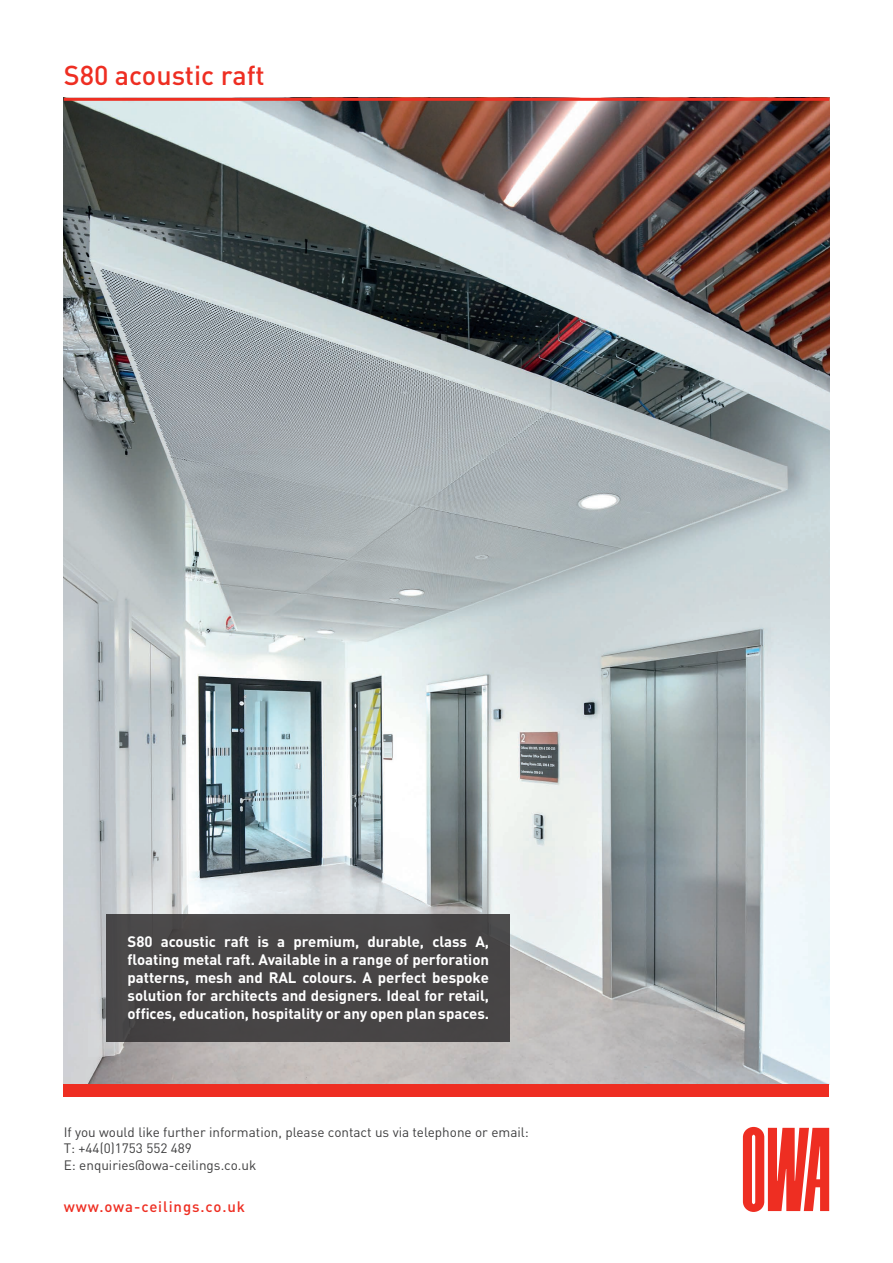
<style>
.page{position:relative;width:893px;height:1263px;background:#fff}
.page>*{position:absolute;margin:0;border:0;box-sizing:border-box;transform-origin:0 0}
.t1{font:500 27px "DIN Pro";color:#ee2e22}
.t2{font:700 15px/18px "DIN Pro";letter-spacing:-.005em;color:#fff;text-align:justify}
.t3{font:500 15px "DIN Pro";letter-spacing:.06em;color:#ee2e22}
.t4{font:13.5px/16.2px "DIN Pro";color:#3e3e3f}
</style>
<div class="page">
<svg style="left:743px;top:1127px;width:86px;height:85px"></svg>
<img style="left:64px;top:101px;width:765px;height:983px">
<div style="left:64px;top:1084px;width:765px;height:13px;background:#ee2e22"></div>
<hr style="left:64px;top:98px;width:765px;height:3px;background:#ee2e22">
<div style="left:106px;top:914px;width:404px;height:128px;background:#474546"></div>
<h1 class="t1" style="left:64px;top:57px;width:203px">S80 acoustic raft</h1>
<p class="t2" style="left:128px;top:932px;width:363px">S80 acoustic raft is a premium, durable, class A, floating metal raft. Available in a range of perforation patterns, mesh and RAL colours. A perfect bespoke solution for architects and designers. Ideal for retail, offices, education, hospitality or any open plan spaces.</p>
<p class="t4" style="left:64px;top:1124px;width:467px">If you would like further information, please contact us via telephone or email:<br>T: +44(0)1753 552 489<br>E: enquiries@owa-ceilings.co.uk</p>
<p class="t3" style="left:64px;top:1196px;width:183px">www.owa-ceilings.co.uk</p>
</div>
